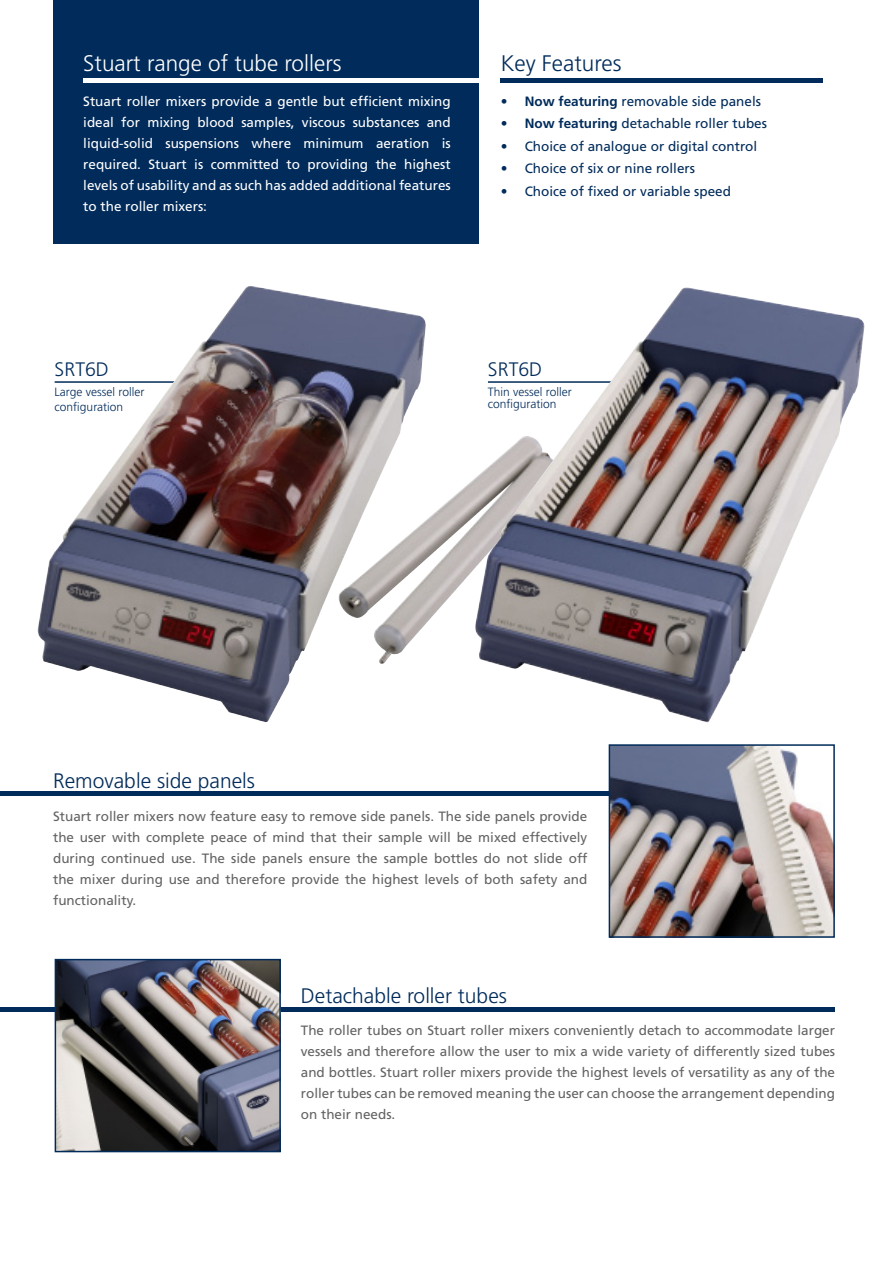
<style>
.page{position:relative;width:893px;height:1263px;background:#fff}
.page>*{position:absolute;margin:0;border:0;box-sizing:border-box;transform-origin:0 0}
.t1{font:300 22.5px "Frutiger";color:#fff}
.t2{font:300 22.5px "Frutiger";color:#002b5a}
.t3{font:300 21px "Frutiger";color:#002b5a}
.t4{font:300 19.5px "Frutiger";color:#002b5a}
.t5{font:13.5px/21px "Frutiger";color:#646363;text-align:justify}
.t6{font:13.5px/21px "Frutiger";color:#fff;text-align:justify}
.t7{font:13.5px "Frutiger";color:#002b5a}
.t8{font:300 12px/12px "Frutiger";color:#002b5a}
.s1{font-weight:700}
</style>
<div class="page">
<div style="left:0;top:791px;width:835px;height:5px;background:#002b5a"></div>
<img style="left:612px;top:747px;width:220px;height:188px">
<div style="left:609px;top:744px;width:226px;height:194px;border:2px solid #002b5a"></div>
<div style="left:53px;top:0;width:425px;height:244px;background:#002b5a"></div>
<hr style="left:83px;top:78px;width:395px;height:4px;background:#fff">
<hr style="left:501px;top:78px;width:322px;height:4px;background:#002b5a">
<img style="left:37px;top:286px;width:437px;height:436px">
<img style="left:474px;top:287px;width:391px;height:436px">
<hr style="left:0;top:1007px;width:835px;height:4px;background:#002b5a">
<img style="left:58px;top:962px;width:220px;height:187px">
<div style="left:55px;top:959px;width:226px;height:193px;border:2px solid #002b5a"></div>
<h1 class="t1" style="left:83px;top:51px;width:260px">Stuart range of tube rollers</h1>
<h1 class="t2" style="left:501px;top:51px;width:122px">Key Features</h1>
<p class="t6" style="left:83px;top:90px;width:369px">Stuart roller mixers provide a gentle but efficient mixing ideal for mixing blood samples, viscous substances and liquid-solid suspensions where minimum aeration is required. Stuart is committed to providing the highest levels of usability and as such has added additional features to the roller mixers:</p>
<p class="t7" style="left:501px;top:93px;width:262px">• <span class="s1">Now featuring</span> removable side panels</p>
<p class="t7" style="left:501px;top:116px;width:268px">• <span class="s1">Now featuring</span> detachable roller tubes</p>
<p class="t7" style="left:501px;top:138px;width:258px">• Choice of analogue or digital control</p>
<p class="t7" style="left:501px;top:161px;width:196px">• Choice of six or nine rollers</p>
<p class="t7" style="left:501px;top:183px;width:232px">• Choice of fixed or variable speed</p>
<h3 class="t4" style="left:55px;top:358px;width:56px">SRT6D</h3>
<p class="t8" style="left:55px;top:384px;width:91px;line-height:15px">Large vessel roller configuration</p>
<h2 class="t3" style="left:53px;top:769px;width:203px">Removable side panels</h2>
<h3 class="t4" style="left:488px;top:358px;width:56px">SRT6D</h3>
<p class="t8" style="left:488px;top:385px;width:85px">Thin vessel roller configuration</p>
<p class="t5" style="left:53px;top:805px;width:536px">Stuart roller mixers now feature easy to remove side panels. The side panels provide the user with complete peace of mind that their sample will be mixed effectively during continued use. The side panels ensure the sample bottles do not slide off the mixer during use and therefore provide the highest levels of both safety and functionality.</p>
<h2 class="t3" style="left:301px;top:983px;width:208px">Detachable roller tubes</h2>
<p class="t5" style="left:301px;top:1020px;width:536px">The roller tubes on Stuart roller mixers conveniently detach to accommodate larger vessels and therefore allow the user to mix a wide variety of differently sized tubes and bottles. Stuart roller mixers provide the highest levels of versatility as any of the roller tubes can be removed meaning the user can choose the arrangement depending on their needs.</p>
</div>
